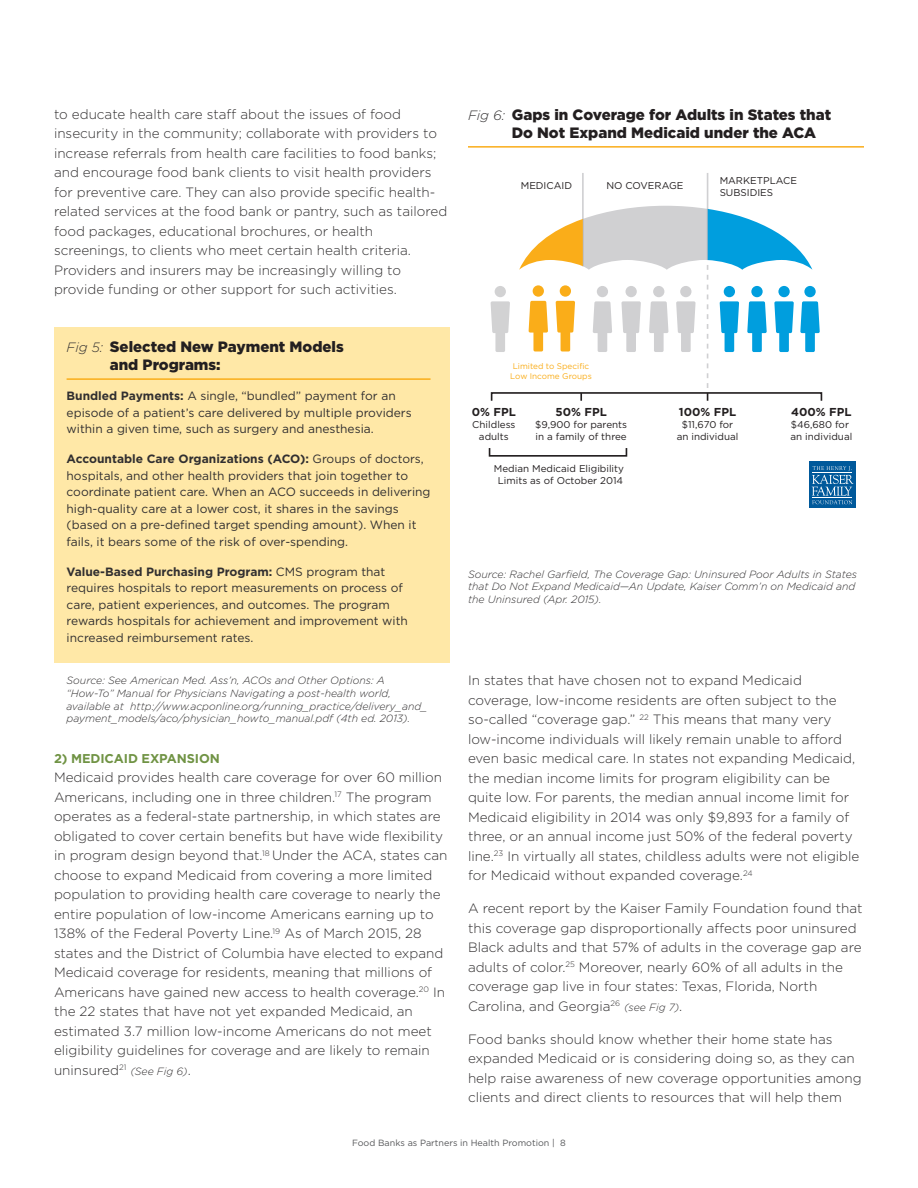
<style>
.page{position:relative;width:918px;height:1188px;background:#fff}
.page>*{position:absolute;margin:0;border:0;box-sizing:border-box;transform-origin:0 0}
.t1{font:900 15px/18px "Gotham";color:#231f20}
.Body_Copy{font:300 13.5px/19.5px "Gotham";color:#312f30}
.Subheading{font:700 12.75px "Gotham";letter-spacing:-.01em;color:#709344}
.t2{font:12px/16.5px "Gotham";color:#312f30}
.t3{font:700 11.55px "Gotham";color:#231f20}
.t4{font:italic 300 10.5px/12.6px "Gotham";color:#312f30}
.t5{font:9.9px/11.9px "Gotham";color:#231f20}
.t6{font:9px "Gotham";color:#57585a}
.t7{font:8.25px/9.9px "Gotham";color:#faad19;text-align:center}
.s1{font-weight:300;font-style:italic;font-size:13.5px;color:#312f30}
.s2{font-weight:700}
.s3{font-style:italic;font-size:10.5px}
</style>
<div class="page">
<div style="left:54px;top:327px;width:396px;height:335px;background:#ffe8a7"></div>
<hr style="left:67px;top:378px;width:364px;height:2px;background:#faad19">
<div style="left:495px;top:286px;width:11px;height:11px;background:#d2d2d3;border-radius:50%"></div>
<svg style="left:491px;top:301px;width:19px;height:51px"></svg>
<div style="left:489px;top:447px;width:138px;height:10px;border:2px solid #231f20"></div>
<hr style="left:582px;top:173px;width:2px;height:93px;background:#a1a1a5">
<hr style="left:707px;top:173px;width:1px;height:87px;background:#a1a1a5">
<svg style="left:519px;top:206px;width:301px;height:195px"></svg>
<div style="left:809px;top:462px;width:46px;height:46px;background:#00599b"></div>
<svg style="left:812px;top:466px;width:42px;height:38px"></svg>
<hr style="left:812px;top:498px;width:40px;height:1px;background:#fff">
<hr style="left:812px;top:472px;width:40px;height:1px;background:#fff">
<hr style="left:468px;top:146px;width:396px;height:2px;background:#faad19">
<p class="Body_Copy" style="left:54px;top:104px;width:395px">to educate health care staff about the issues of food insecurity in the community; collaborate with providers to increase referrals from health care facilities to food banks; and encourage food bank clients to visit health providers for preventive care. They can also provide specific health&shy;related services at the food bank or pantry, such as tailored food packages, educational brochures, or health screenings, to clients who meet certain health criteria.<br>Providers and insurers may be increasingly willing to provide funding or other support for such activities.</p>
<p class="t1" style="left:110px;top:338px;width:236px;text-indent:-43px"><span class="s1">Fig 5:</span> Selected New Payment Models and Programs:</p>
<p class="t2" style="left:67px;top:388px;width:347px"><span class="s2">Bundled Payments:</span> A single, “bundled” payment for an episode of a patient’s care delivered by multiple providers within a given time, such as surgery and anesthesia.</p>
<p class="t2" style="left:67px;top:451px;width:365px"><span class="s2">Accountable Care Organizations (ACO):</span> Groups of doctors, hospitals, and other health providers that join together to coordinate patient care. When an ACO succeeds in delivering high-quality care at a lower cost, it shares in the savings (based on a pre-defined target spending amount). When it fails, it bears some of the risk of over-spending.</p>
<p class="t2" style="left:67px;top:563px;width:343px"><span class="s2">Value-Based Purchasing Program:</span> CMS program that requires hospitals to report measurements on process of care, patient experiences, and outcomes. The program rewards hospitals for achievement and improvement with increased reimbursement rates.</p>
<p class="t4" style="left:67px;top:674px;width:362px">Source: See American Med. Ass’n, ACOs and Other Options: A “How-To” Manual for Physicians Navigating a post-health world, available at http://www.acponline.org/running_practice/delivery_and_ payment_models/aco/physician_howto_manual.pdf (4th ed. 2013).</p>
<p class="Subheading" style="left:54px;top:750px;width:167px">2) MEDICAID EXPANSION</p>
<p class="Body_Copy" style="left:54px;top:768px;width:395px">Medicaid provides health care coverage for over 60 million Americans, including one in three children.<sup>17</sup> The program operates as a federal-state partnership, in which states are obligated to cover certain benefits but have wide flexibility in program design beyond that.<sup>18</sup> Under the ACA, states can choose to expand Medicaid from covering a more limited population to providing health care coverage to nearly the entire population of low-income Americans earning up to 138% of the Federal Poverty Line.<sup>19</sup> As of March 2015, 28 states and the District of Columbia have elected to expand Medicaid coverage for residents, meaning that millions of Americans have gained new access to health coverage.<sup>20</sup> In the 22 states that have not yet expanded Medicaid, an estimated 3.7 million low-income Americans do not meet eligibility guidelines for coverage and are likely to remain uninsured<sup>21</sup> <span class="s3">(See Fig 6)</span>.</p>
<p class="t1" style="left:512px;top:105px;width:321px;text-indent:-44px"><span class="s1">Fig 6:</span> Gaps in Coverage for Adults in States that<br>Do Not Expand Medicaid under the ACA</p>
<p class="t5" style="left:521px;top:180px;width:53px">MEDICAID</p>
<p class="t5" style="left:606px;top:180px;width:78px">NO COVERAGE</p>
<p class="t5" style="left:720px;top:175px;width:79px">MARKETPLACE<br>SUBSIDIES</p>
<p class="t7" style="left:510px;top:361px;width:83px">Limited to Specific<br>Low Income Groups</p>
<p class="t3" style="left:472px;top:404px;width:46px">0% FPL</p>
<p class="t5" style="left:472px;top:418px;width:45px;text-align:center">Childless adults</p>
<p class="t3" style="left:556px;top:404px;width:53px">50% FPL</p>
<p class="t5" style="left:535px;top:418px;width:93px">$9,900 for parents in a family of three</p>
<p class="t5" style="left:494px;top:462px;width:132px;text-align:center">Median Medicaid Eligibility<br>Limits as of October 2014</p>
<p class="t3" style="left:679px;top:404px;width:59px">100% FPL</p>
<p class="t5" style="left:677px;top:418px;width:63px;text-align:center">$11,670 for an individual</p>
<p class="t3" style="left:791px;top:404px;width:62px">400% FPL</p>
<p class="t5" style="left:791px;top:418px;width:63px">$46,680 for an individual</p>
<p class="t4" style="left:468px;top:568px;width:391px">Source: Rachel Garfield, The Coverage Gap: Uninsured Poor Adults in States that Do Not Expand Medicaid—An Update, Kaiser Comm’n on Medicaid and the Uninsured (Apr. 2015).</p>
<p class="Body_Copy" style="left:468px;top:670px;width:393px">In states that have chosen not to expand Medicaid coverage, low-income residents are often subject to the so-called “coverage gap.” <sup>22</sup> This means that many very low-income individuals will likely remain unable to afford even basic medical care. In states not expanding Medicaid, the median income limits for program eligibility can be quite low. For parents, the median annual income limit for Medicaid eligibility in 2014 was only $9,893 for a family of three, or an annual income just 50% of the federal poverty line.<sup>23</sup> In virtually all states, childless adults were not eligible for Medicaid without expanded coverage.<sup>24</sup></p>
<p class="Body_Copy" style="left:468px;top:898px;width:396px">A recent report by the Kaiser Family Foundation found that this coverage gap disproportionally affects poor uninsured Black adults and that 57% of adults in the coverage gap are adults of color.<sup>25</sup> Moreover, nearly 60% of all adults in the coverage gap live in four states: Texas, Florida, North Carolina, and Georgia<sup>26</sup> <span class="s3">(see Fig 7)</span>.</p>
<p class="Body_Copy" style="left:468px;top:1029px;width:395px">Food banks should know whether their home state has expanded Medicaid or is considering doing so, as they can help raise awareness of new coverage opportunities among clients and direct clients to resources that will help them</p>
<p class="t6" style="left:352px;top:1138px;width:215px">Food Banks as Partners in Health Promotion | 8</p>
</div>
